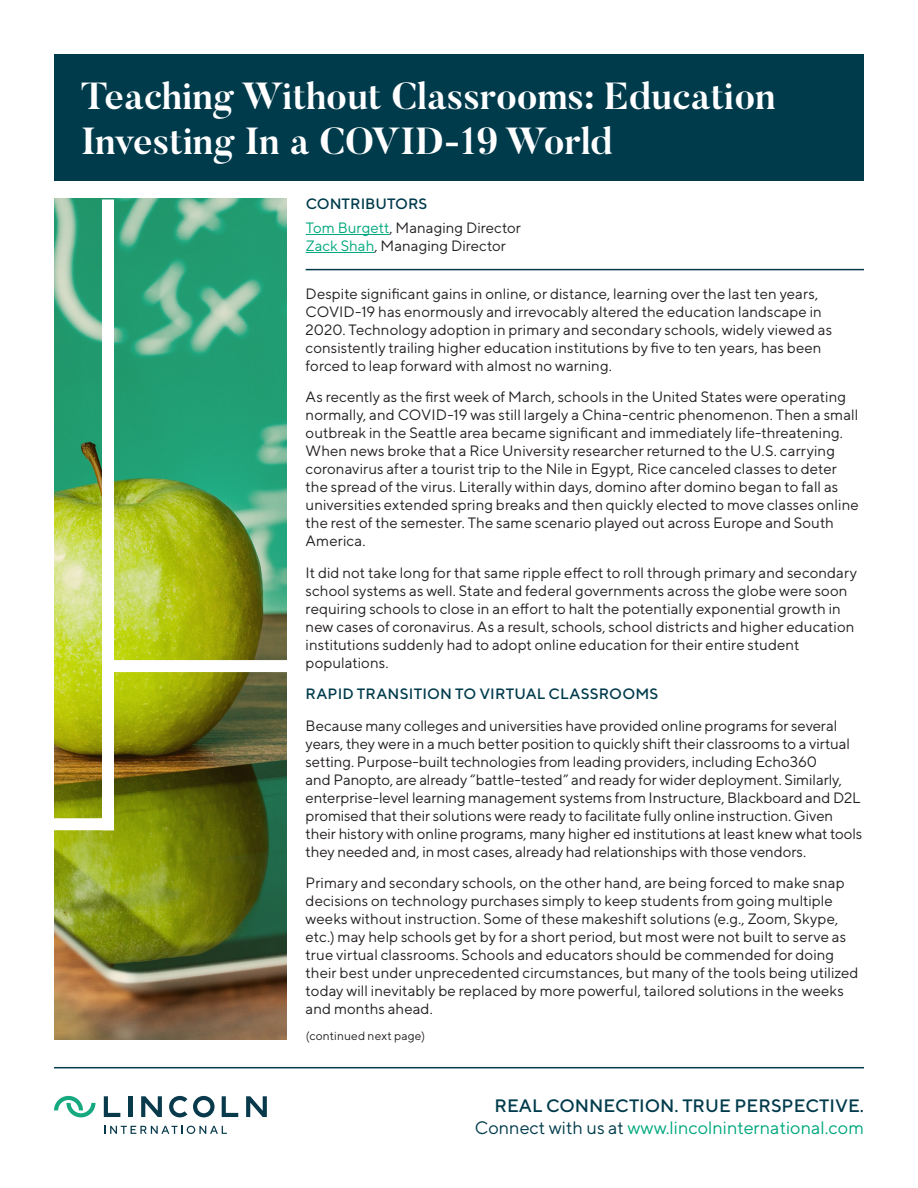
<style>
.page{position:relative;width:918px;height:1188px;background:#fff}
.page>*{position:absolute;margin:0;border:0;box-sizing:border-box;transform-origin:0 0}
.t1{font:700 37.5px/45px "Butler";color:#fff}
.t2{font:500 18px/21.6px "TT Norms";color:#003b4c;text-align:right}
.t3{font:15px/18px "TT Norms";color:#231f20}
.t4{font:500 15px "TT Norms";letter-spacing:.01em;color:#003b4c}
.t5{font:12px "TT Norms";letter-spacing:.015em;color:#231f20}
.s1{color:#00a87e}
.s2{font-weight:400}
.s3{font-weight:400;color:#00a87e}
</style>
<div class="page">
<hr style="left:129px;top:1096px;width:4px;height:21px;background:#093a4b">
<svg style="left:141px;top:1096px;width:21px;height:21px"></svg>
<svg style="left:104px;top:1096px;width:16px;height:21px"></svg>
<svg style="left:246px;top:1096px;width:21px;height:21px"></svg>
<svg style="left:222px;top:1096px;width:16px;height:21px"></svg>
<svg style="left:169px;top:1096px;width:18px;height:21px"></svg>
<svg style="left:193px;top:1096px;width:22px;height:21px"></svg>
<svg style="left:54px;top:1096px;width:41px;height:21px"></svg>
<svg style="left:104px;top:1126px;width:123px;height:8px"></svg>
<hr style="left:54px;top:1067px;width:810px;height:1px;background:#003b4c">
<div style="left:54px;top:54px;width:810px;height:127px;background:#003b4c"></div>
<hr style="left:306px;top:234px;width:84px;height:1px;background:#00a87e">
<hr style="left:306px;top:252px;width:69px;height:1px;background:#00a87e">
<hr style="left:306px;top:269px;width:558px;height:1px;background:#003b4c">
<img style="left:54px;top:199px;width:232px;height:841px">
<div style="left:102px;top:200px;width:12px;height:630px;background:#fff"></div>
<div style="left:27px;top:818px;width:87px;height:12px;background:#fff"></div>
<div style="left:102px;top:660px;width:192px;height:12px;background:#fff"></div>
<p class="t1" style="left:81px;top:74px;width:696px">Teaching Without Classrooms: Education<br>Investing In a COVID-19 World</p>
<p class="t4" style="left:306px;top:195px;width:123px">CONTRIBUTORS</p>
<p class="t3" style="left:306px;top:218px;width:217px"><span class="s1">Tom Burgett</span>, Managing Director</p>
<p class="t3" style="left:306px;top:236px;width:202px"><span class="s1">Zack Shah</span>, Managing Director</p>
<p class="t3" style="left:306px;top:284px;width:528px">Despite significant gains in online, or distance, learning over the last ten years, COVID-19 has enormously and irrevocably altered the education landscape in 2020. Technology adoption in primary and secondary schools, widely viewed as consistently trailing higher education institutions by five to ten years, has been forced to leap forward with almost no warning.</p>
<p class="t3" style="left:306px;top:388px;width:555px">As recently as the first week of March, schools in the United States were operating normally, and COVID-19 was still largely a China-centric phenomenon. Then a small outbreak in the Seattle area became significant and immediately life-threatening.<br>When news broke that a Rice University researcher returned to the U.S. carrying coronavirus after a tourist trip to the Nile in Egypt, Rice canceled classes to deter the spread of the virus. Literally within days, domino after domino began to fall as universities extended spring breaks and then quickly elected to move classes online the rest of the semester. The same scenario played out across Europe and South America.</p>
<p class="t3" style="left:306px;top:563px;width:553px">It did not take long for that same ripple effect to roll through primary and secondary school systems as well. State and federal governments across the globe were soon requiring schools to close in an effort to halt the potentially exponential growth in new cases of coronavirus. As a result, schools, school districts and higher education institutions suddenly had to adopt online education for their entire student populations.</p>
<p class="t4" style="left:306px;top:685px;width:354px">RAPID TRANSITION TO VIRTUAL CLASSROOMS</p>
<p class="t3" style="left:306px;top:716px;width:558px">Because many colleges and universities have provided online programs for several years, they were in a much better position to quickly shift their classrooms to a virtual setting. Purpose-built technologies from leading providers, including Echo360<br>and Panopto, are already “battle-tested” and ready for wider deployment. Similarly, enterprise-level learning management systems from Instructure, Blackboard and D2L promised that their solutions were ready to facilitate fully online instruction. Given their history with online programs, many higher ed institutions at least knew what tools they needed and, in most cases, already had relationships with those vendors.</p>
<p class="t3" style="left:306px;top:874px;width:555px">Primary and secondary schools, on the other hand, are being forced to make snap decisions on technology purchases simply to keep students from going multiple weeks without instruction. Some of these makeshift solutions (e.g., Zoom, Skype, etc.) may help schools get by for a short period, but most were not built to serve as true virtual classrooms. Schools and educators should be commended for doing their best under unprecedented circumstances, but many of the tools being utilized today will inevitably be replaced by more powerful, tailored solutions in the weeks and months ahead.</p>
<p class="t5" style="left:306px;top:1028px;width:121px">(continued next page)</p>
<p class="t2" style="left:475px;top:1095px;width:391px">REAL CONNECTION. TRUE PERSPECTIVE.<br><span class="s2">Connect with us at</span> <span class="s3">www.lincolninternational.com</span></p>
</div>
